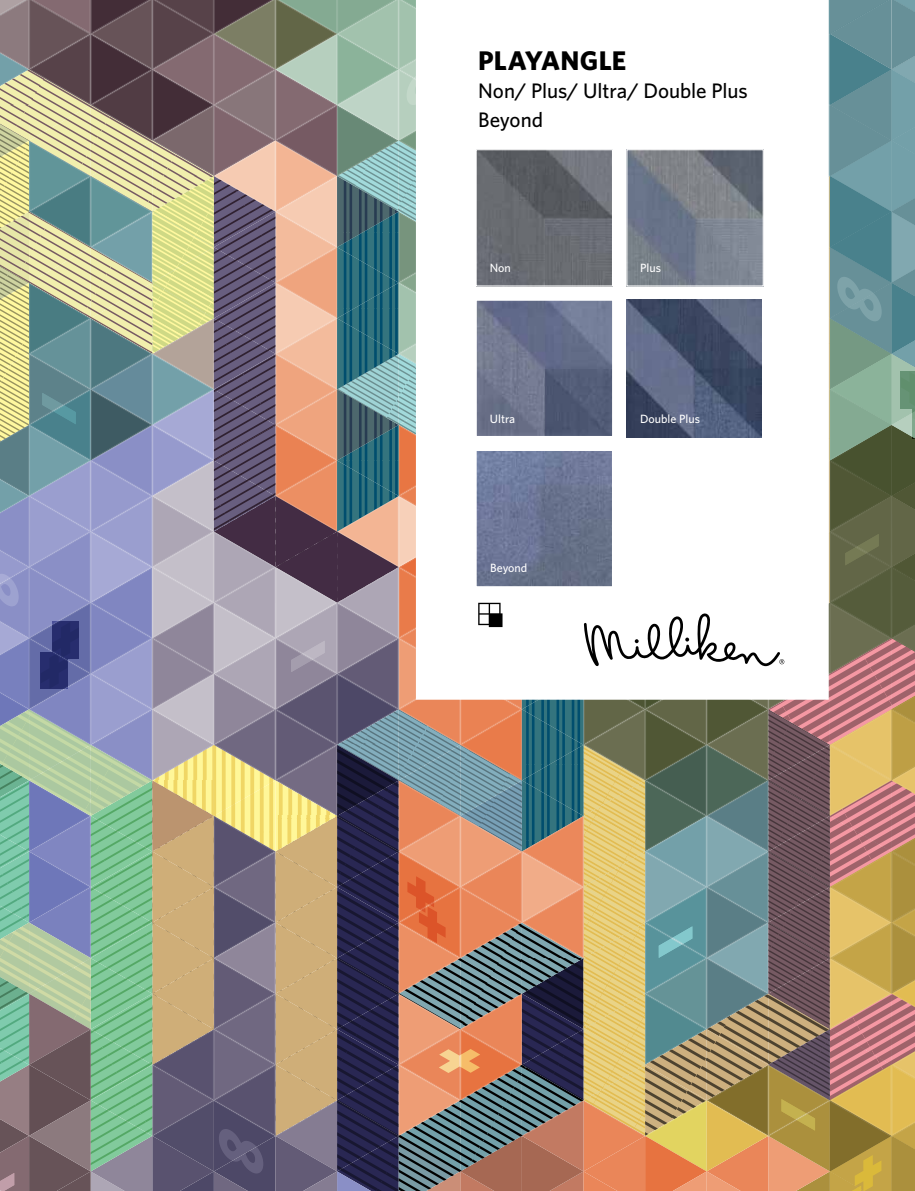
<style>
.page{position:relative;width:915px;height:1191px;background:#fff}
.page>*{position:absolute;margin:0;border:0;box-sizing:border-box;transform-origin:0 0}
.t1{font:700 27px "Whitney";letter-spacing:.005em;color:#000}
.t2{font:500 21px/28.5px "Whitney";letter-spacing:-.005em;color:#000}
.t3{font:500 12px "Whitney";color:#fff}
</style>
<div class="page">
<img style="left:0;top:0;width:914px;height:1191px">
<p class="t1" style="left:478px;top:42px;width:150px">PLAYANGLE</p>
<p class="t2" style="left:478px;top:76px;width:271px">Non/ Plus/ Ultra/ Double Plus<br>Beyond</p>
<p class="t3" style="left:489px;top:260px;width:23px">Non</p>
<p class="t3" style="left:639px;top:260px;width:22px">Plus</p>
<p class="t3" style="left:490px;top:410px;width:27px">Ultra</p>
<p class="t3" style="left:640px;top:410px;width:61px">Double Plus</p>
<p class="t3" style="left:490px;top:560px;width:39px">Beyond</p>
</div>
